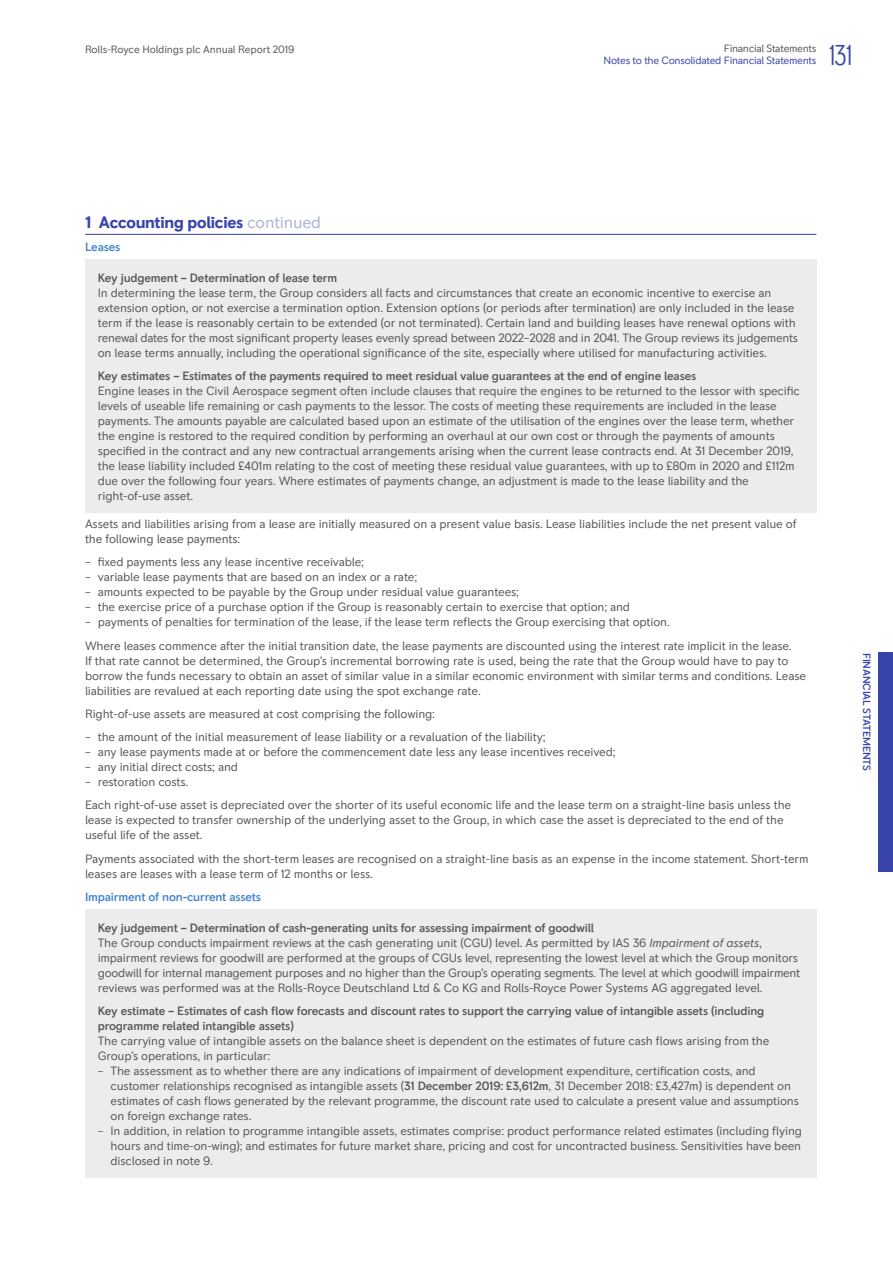
<style>
.page{position:relative;width:893px;height:1263px;background:#fff}
.page>*{position:absolute;margin:0;border:0;box-sizing:border-box;transform-origin:0 0}
.t1{font:300 condensed 28.5px "RR Pioneer";color:#3844ac}
.t2{font:700 16.5px "RR Pioneer";letter-spacing:-.015em;color:#3844ac}
.t3{font:12px/15px "RR Pioneer";letter-spacing:-.015em;color:#565655}
.t4{font:500 12px/15px "RR Pioneer";letter-spacing:-.015em;color:#565655}
.t5{font:500 12px "RR Pioneer";letter-spacing:-.015em;color:#4081cf}
.t6{font:10.5px "RR Pioneer";letter-spacing:-.02em;color:#565655}
.t7{font:10.5px "RR Pioneer";letter-spacing:-.03em;color:#3844ac}
.t8{font:500 10.5px "RR Pioneer";letter-spacing:-.015em;color:#3844ac}
.s1{font-weight:400;color:#aeb2d3}
.s2{font-weight:500}
.s3{font-style:italic}
</style>
<div class="page">
<hr style="left:85px;top:234px;width:731px;height:1px;background:#3844ac">
<div style="left:85px;top:260px;width:731px;height:253px;background:#ececec"></div>
<div style="left:85px;top:910px;width:731px;height:268px;background:#ececec"></div>
<div style="left:878px;top:653px;width:15px;height:219px;background:#3844ac"></div>
<p class="t6" style="left:85px;top:43px;width:211px">Rolls-Royce Holdings plc Annual Report 2019</p>
<p class="t6" style="left:724px;top:42px;width:94px">Financial Statements</p>
<p class="t7" style="left:604px;top:55px;width:214px">Notes to the Consolidated Financial Statements</p>
<h1 class="t1" style="left:829px;top:39px;width:25px">131</h1>
<h2 class="t2" style="left:85px;top:212px;width:238px">1 Accounting policies <span class="s1">continued</span></h2>
<p class="t5" style="left:85px;top:240px;width:37px">Leases</p>
<p class="t4" style="left:98px;top:270px;width:241px">Key judgement – Determination of lease term</p>
<p class="t3" style="left:98px;top:285px;width:702px">In determining the lease term, the Group considers all facts and circumstances that create an economic incentive to exercise an extension option, or not exercise a termination option. Extension options (or periods after termination) are only included in the lease term if the lease is reasonably certain to be extended (or not terminated). Certain land and building leases have renewal options with renewal dates for the most significant property leases evenly spread between 2022–2028 and in 2041. The Group reviews its judgements on lease terms annually, including the operational significance of the site, especially where utilised for manufacturing activities.</p>
<p class="t4" style="left:98px;top:369px;width:600px">Key estimates – Estimates of the payments required to meet residual value guarantees at the end of engine leases</p>
<p class="t3" style="left:98px;top:384px;width:704px">Engine leases in the Civil Aerospace segment often include clauses that require the engines to be returned to the lessor with specific levels of useable life remaining or cash payments to the lessor. The costs of meeting these requirements are included in the lease payments. The amounts payable are calculated based upon an estimate of the utilisation of the engines over the lease term, whether the engine is restored to the required condition by performing an overhaul at our own cost or through the payments of amounts specified in the contract and any new contractual arrangements arising when the current lease contracts end. At 31 December 2019, the lease liability included £401m relating to the cost of meeting these residual value guarantees, with up to £80m in 2020 and £112m due over the following four years. Where estimates of payments change, an adjustment is made to the lease liability and the right-of-use asset.</p>
<p class="t3" style="left:85px;top:516px;width:713px">Assets and liabilities arising from a lease are initially measured on a present value basis. Lease liabilities include the net present value of the following lease payments:</p>
<p class="t3" style="left:85px;top:555px;width:281px">– fixed payments less any lease incentive receivable;</p>
<p class="t3" style="left:85px;top:570px;width:334px">– variable lease payments that are based on an index or a rate;</p>
<p class="t3" style="left:85px;top:585px;width:435px">– amounts expected to be payable by the Group under residual value guarantees;</p>
<p class="t3" style="left:85px;top:600px;width:547px">– the exercise price of a purchase option if the Group is reasonably certain to exercise that option; and</p>
<p class="t3" style="left:85px;top:611px;width:708px;line-height:23.2px">– payments of penalties for termination of the lease, if the lease term reflects the Group exercising that option.<br>Where leases commence after the initial transition date, the lease payments are discounted using the interest rate implicit in the lease.</p>
<p class="t3" style="left:85px;top:653px;width:722px">If that rate cannot be determined, the Group’s incremental borrowing rate is used, being the rate that the Group would have to pay to borrow the funds necessary to obtain an asset of similar value in a similar economic environment with similar terms and conditions. Lease liabilities are revalued at each reporting date using the spot exchange rate.</p>
<p class="t3" style="left:85px;top:706px;width:352px">Right-of-use assets are measured at cost comprising the following:</p>
<p class="t3" style="left:85px;top:729px;width:462px">– the amount of the initial measurement of lease liability or a revaluation of the liability;</p>
<p class="t3" style="left:85px;top:744px;width:532px">– any lease payments made at or before the commencement date less any lease incentives received;</p>
<p class="t3" style="left:85px;top:759px;width:155px">– any initial direct costs; and</p>
<p class="t3" style="left:85px;top:770px;width:708px;line-height:23.2px">– restoration costs.<br>Each right-of-use asset is depreciated over the shorter of its useful economic life and the lease term on a straight-line basis unless the</p>
<p class="t3" style="left:85px;top:813px;width:700px">lease is expected to transfer ownership of the underlying asset to the Group, in which case the asset is depreciated to the end of the useful life of the asset.</p>
<p class="t3" style="left:85px;top:851px;width:725px">Payments associated with the short-term leases are recognised on a straight-line basis as an expense in the income statement. Short-term leases are leases with a lease term of 12 months or less.</p>
<p class="t5" style="left:85px;top:890px;width:178px">Impairment of non-current assets</p>
<p class="t3" style="left:98px;top:920px;width:704px"><span class="s2">Key judgement – Determination of cash-generating units for assessing impairment of goodwill<br></span>The Group conducts impairment reviews at the cash generating unit (CGU) level. As permitted by IAS 36 <span class="s3">Impairment of assets</span>, impairment reviews for goodwill are performed at the groups of CGUs level, representing the lowest level at which the Group monitors goodwill for internal management purposes and no higher than the Group’s operating segments. The level at which goodwill impairment reviews was performed was at the Rolls-Royce Deutschland Ltd &amp; Co KG and Rolls-Royce Power Systems AG aggregated level.</p>
<p class="t4" style="left:98px;top:1004px;width:668px">Key estimate – Estimates of cash flow forecasts and discount rates to support the carrying value of intangible assets (including programme related intangible assets)</p>
<p class="t3" style="left:98px;top:1033px;width:673px">The carrying value of intangible assets on the balance sheet is dependent on the estimates of future cash flows arising from the<br>Group’s operations, in particular:</p>
<p class="t3" style="left:111px;top:1063px;width:690px;text-indent:-13px">– The assessment as to whether there are any indications of impairment of development expenditure, certification costs, and customer relationships recognised as intangible assets (<span class="s2">31 December 2019: £3,612m</span>, 31 December 2018: £3,427m) is dependent on estimates of cash flows generated by the relevant programme, the discount rate used to calculate a present value and assumptions on foreign exchange rates.</p>
<p class="t3" style="left:111px;top:1123px;width:693px;text-align:justify;text-indent:-13px">– In addition, in relation to programme intangible assets, estimates comprise: product performance related estimates (including flying hours and time-on-wing); and estimates for future market share, pricing and cost for uncontracted business. Sensitivities have been disclosed in note 9.</p>
<p class="t8" style="left:873px;top:653px;width:120px;rotate:90deg">FINANCIAL STATEMENTS</p>
</div>
